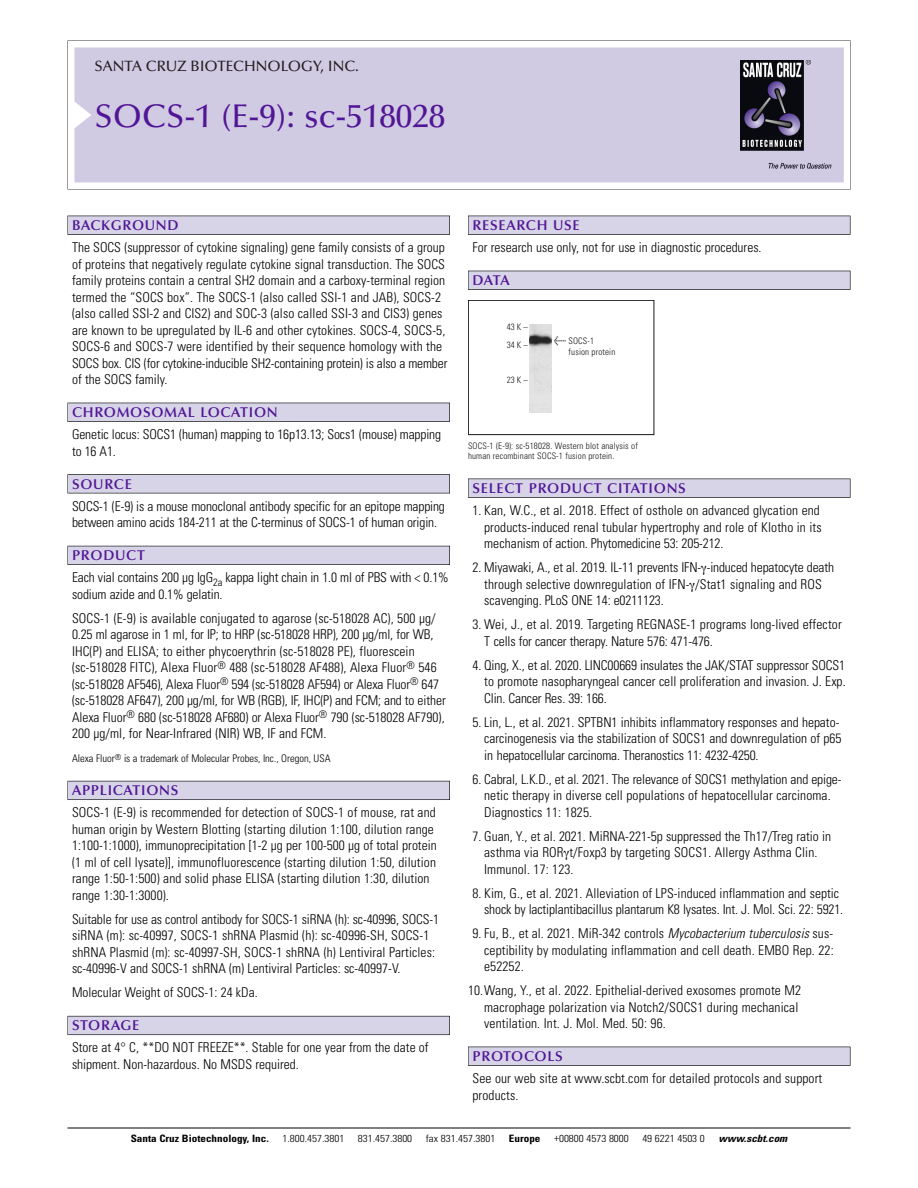
<style>
.page{position:relative;width:918px;height:1188px;background:#fff}
.page>*{position:absolute;margin:0;border:0;box-sizing:border-box;transform-origin:0 0}
.t1{font:500 33px "Optima";color:#511695}
.t2{font:500 15px "Optima";color:#231f20}
.t3{font:600 14.25px "Optima";letter-spacing:.05em;color:#511695}
.t4{font:300 condensed 13.5px/16.5px "Univers";letter-spacing:.005em;color:#000}
.t5{font:300 condensed 10.5px "Univers";color:#000}
.t6{font:300 condensed 10.2px "Univers";color:#000;scale:1.1 1}
.t7{font:700 condensed 10.2px "Univers";color:#000;scale:1.1 1}
.t8{font:italic 700 condensed 10.2px "Univers";color:#000;scale:1.1 1}
.t9{font:300 condensed 9px/10.5px "Univers";letter-spacing:.015em;color:#191919}
.s1{font-family:"Meta Plus";font-weight:400;font-stretch:normal;font-size:10.5px}
.s2{font-style:italic}
</style>
<div class="page">
<svg style="left:68px;top:40px;width:783px;height:149px"></svg>
<div style="left:74px;top:47px;width:770px;height:135px;background:#d1cae3"></div>
<img style="left:741px;top:60px;width:90px;height:108px">
<div style="left:68px;top:216px;width:382px;height:19px;background:#535256"></div>
<div style="left:68px;top:216px;width:381px;height:18px;background:#d7d4e8"></div>
<div style="left:68px;top:403px;width:382px;height:19px;background:#525156"></div>
<div style="left:68px;top:403px;width:381px;height:18px;background:#d7d4e8"></div>
<div style="left:68px;top:474px;width:382px;height:19px;background:#545357"></div>
<div style="left:68px;top:475px;width:381px;height:18px;background:#d7d4e8"></div>
<div style="left:68px;top:546px;width:382px;height:19px;background:#535259"></div>
<div style="left:68px;top:546px;width:381px;height:18px;background:#d7d4e8"></div>
<div style="left:68px;top:781px;width:382px;height:19px;background:#595860"></div>
<div style="left:68px;top:781px;width:381px;height:18px;background:#d7d4e8"></div>
<div style="left:68px;top:1016px;width:382px;height:19px;background:#64626c"></div>
<div style="left:68px;top:1016px;width:381px;height:18px;background:#d7d4e8"></div>
<div style="left:468px;top:216px;width:382px;height:19px;background:#535256"></div>
<div style="left:468px;top:216px;width:382px;height:18px;background:#d7d4e8"></div>
<div style="left:468px;top:271px;width:382px;height:19px;background:#525156"></div>
<div style="left:468px;top:271px;width:382px;height:18px;background:#d7d4e8"></div>
<div style="left:468px;top:479px;width:382px;height:19px;background:#545457"></div>
<div style="left:468px;top:479px;width:382px;height:18px;background:#d7d4e8"></div>
<div style="left:468px;top:1047px;width:382px;height:19px;background:#535256"></div>
<div style="left:468px;top:1047px;width:382px;height:18px;background:#d7d4e8"></div>
<hr style="left:68px;top:1128px;width:782px;height:1px;background:#000">
<div style="left:468px;top:300px;width:186px;height:135px;border:1px solid #191919"></div>
<img style="left:529px;top:324px;width:23px;height:88px">
<p class="t2" style="left:94px;top:60px;width:266px">SANTA CRUZ BIOTECHNOLOGY, INC.</p>
<p class="t1" style="left:94px;top:102px;width:352px">SOCS-1 (E-9): sc-518028</p>
<p class="t3" style="left:72px;top:219px;width:108px">BACKGROUND</p>
<p class="t4" style="left:72px;top:240px;width:377px">The SOCS (suppressor of cytokine signaling) gene family consists of a group of proteins that negatively regulate cytokine signal transduction. The SOCS family proteins contain a central SH2 domain and a carboxy-terminal region termed the “SOCS box”. The SOCS-1 (also called SSI-1 and JAB), SOCS-2 (also called SSI-2 and CIS2) and SOC-3 (also called SSI-3 and CIS3) genes are known to be upregulated by IL-6 and other cytokines. SOCS-4, SOCS-5, SOCS-6 and SOCS-7 were identified by their sequence homology with the SOCS box. CIS (for cytokine-inducible SH2-containing protein) is also a member of the SOCS family.</p>
<p class="t3" style="left:72px;top:406px;width:207px">CHROMOSOMAL LOCATION</p>
<p class="t4" style="left:72px;top:427px;width:371px">Genetic locus: SOCS1 (human) mapping to 16p13.13; Socs1 (mouse) mapping to 16 A1.</p>
<p class="t3" style="left:72px;top:478px;width:61px">SOURCE</p>
<p class="t4" style="left:72px;top:499px;width:374px">SOCS-1 (E-9) is a mouse monoclonal antibody specific for an epitope mapping between amino acids 184-211 at the C-terminus of SOCS-1 of human origin.</p>
<p class="t3" style="left:72px;top:549px;width:74px">PRODUCT</p>
<p class="t4" style="left:72px;top:571px;width:378px">Each vial contains 200 µg IgG<sub>2a</sub> kappa light chain in 1.0 ml of PBS with &lt; 0.1% sodium azide and 0.1% gelatin.</p>
<p class="t4" style="left:72px;top:611px;width:375px">SOCS-1 (E-9) is available conjugated to agarose (sc-518028 AC), 500 µg/ 0.25 ml agarose in 1 ml, for IP; to HRP (sc-518028 HRP), 200 µg/ml, for WB, IHC(P) and ELISA; to either phycoerythrin (sc-518028 PE), fluorescein (sc-518028 FITC), Alexa Fluor<sup>®</sup> 488 (sc-518028 AF488), Alexa Fluor<sup>®</sup> 546 (sc-518028 AF546), Alexa Fluor<sup>®</sup> 594 (sc-518028 AF594) or Alexa Fluor<sup>®</sup> 647 (sc-518028 AF647), 200 µg/ml, for WB (RGB), IF, IHC(P) and FCM; and to either Alexa Fluor<sup>®</sup> 680 (sc-518028 AF680) or Alexa Fluor<sup>®</sup> 790 (sc-518028 AF790), 200 µg/ml, for Near-Infrared (NIR) WB, IF and FCM.</p>
<p class="t5" style="left:72px;top:755px;width:260px">Alexa Fluor<sup>®</sup> is a trademark of Molecular Probes, Inc., Oregon, USA</p>
<p class="t3" style="left:72px;top:784px;width:108px">APPLICATIONS</p>
<p class="t4" style="left:72px;top:806px;width:366px">SOCS-1 (E-9) is recommended for detection of SOCS-1 of mouse, rat and human origin by Western Blotting (starting dilution 1:100, dilution range 1:100-1:1000), immunoprecipitation [1-2 µg per 100-500 µg of total protein (1 ml of cell lysate)], immunofluorescence (starting dilution 1:50, dilution range 1:50-1:500) and solid phase ELISA (starting dilution 1:30, dilution range 1:30-1:3000).</p>
<p class="t4" style="left:72px;top:912px;width:369px">Suitable for use as control antibody for SOCS-1 siRNA (h): sc-40996, SOCS-1 siRNA (m): sc-40997, SOCS-1 shRNA Plasmid (h): sc-40996-SH, SOCS-1 shRNA Plasmid (m): sc-40997-SH, SOCS-1 shRNA (h) Lentiviral Particles: sc-40996-V and SOCS-1 shRNA (m) Lentiviral Particles: sc-40997-V.</p>
<p class="t4" style="left:72px;top:986px;width:187px">Molecular Weight of SOCS-1: 24 kDa.</p>
<p class="t3" style="left:72px;top:1020px;width:69px">STORAGE</p>
<p class="t4" style="left:72px;top:1041px;width:358px">Store at 4° C, **DO NOT FREEZE**. Stable for one year from the date of shipment. Non-hazardous. No MSDS required.</p>
<p class="t3" style="left:473px;top:219px;width:109px">RESEARCH USE</p>
<p class="t4" style="left:473px;top:240px;width:291px">For research use only, not for use in diagnostic procedures.</p>
<p class="t3" style="left:473px;top:274px;width:39px">DATA</p>
<p class="t9" style="left:507px;top:319px;width:22px;line-height:18px">43K–<br>34K–</p>
<p class="t9" style="left:507px;top:375px;width:22px">23K–</p>
<p class="t9" style="left:569px;top:336px;width:48px;text-indent:-15px"><span class="s1">&lt;</span> SOCS-1 fusion protein</p>
<p class="t9" style="left:468px;top:441px;width:171px">SOCS-1 (E-9): sc-518028. Western blot analysis of human recombinant SOCS-1 fusion protein.</p>
<p class="t3" style="left:473px;top:482px;width:215px">SELECT PRODUCT CITATIONS</p>
<p class="t4" style="left:484px;top:503px;width:339px;text-indent:-12px">1. Kan, W.C., et al. 2018. Effect of osthole on advanced glycation end products-induced renal tubular hypertrophy and role of Klotho in its mechanism of action. Phytomedicine 53: 205-212.</p>
<p class="t4" style="left:484px;top:560px;width:351px;text-indent:-12px">2. Miyawaki, A., et al. 2019. IL-11 prevents IFN- -induced hepatocyte death through selective downregulation of IFN- /Stat1 signaling and ROS scavenging. PLoS ONE 14: e0211123.</p>
<p class="t4" style="left:484px;top:617px;width:359px;text-indent:-12px">3. Wei, J., et al. 2019. Targeting REGNASE-1 programs long-lived effector<br>T cells for cancer therapy. Nature 576: 471-476.</p>
<p class="t4" style="left:484px;top:658px;width:363px;text-align:justify;text-indent:-12px">4. Qing, X., et al. 2020. LINC00669 insulates the JAK/STAT suppressor SOCS1 to promote nasopharyngeal cancer cell proliferation and invasion. J. Exp.<br>Clin. Cancer Res. 39: 166.</p>
<p class="t4" style="left:484px;top:715px;width:359px;text-indent:-12px">5. Lin, L., et al. 2021. SPTBN1 inhibits inflammatory responses and hepato&shy;carcinogenesis via the stabilization of SOCS1 and downregulation of p65 in hepatocellular carcinoma. Theranostics 11: 4232-4250.</p>
<p class="t4" style="left:484px;top:772px;width:359px;text-indent:-12px">6. Cabral, L.K.D., et al. 2021. The relevance of SOCS1 methylation and epige&shy;netic therapy in diverse cell populations of hepatocellular carcinoma.<br>Diagnostics 11: 1825.</p>
<p class="t4" style="left:484px;top:829px;width:348px;text-indent:-12px">7. Guan, Y., et al. 2021. MiRNA-221-5p suppressed the Th17/Treg ratio in asthma via ROR t/Foxp3 by targeting SOCS1. Allergy Asthma Clin.<br>Immunol. 17: 123.</p>
<p class="t4" style="left:484px;top:886px;width:361px;text-indent:-12px">8. Kim, G., et al. 2021. Alleviation of LPS-induced inflammation and septic shock by lactiplantibacillus plantarum K8 lysates. Int. J. Mol. Sci. 22: 5921.</p>
<p class="t4" style="left:484px;top:926px;width:351px;text-align:justify;text-indent:-12px">9. Fu, B., et al. 2021. MiR-342 controls <span class="s2">Mycobacterium tuberculosis</span> sus&shy;ceptibility by modulating inflammation and cell death. EMBO Rep. 22: e52252.</p>
<p class="t4" style="left:484px;top:983px;width:318px;text-indent:-16px">10.Wang, Y., et al. 2022. Epithelial-derived exosomes promote M2 macrophage polarization via Notch2/SOCS1 during mechanical ventilation. Int. J. Mol. Med. 50: 96.</p>
<p class="t3" style="left:473px;top:1050px;width:92px">PROTOCOLS</p>
<p class="t4" style="left:473px;top:1071px;width:351px">See our web site at www.scbt.com for detailed protocols and support products.</p>
<p class="t7" style="left:131px;top:1135px;width:127px">Santa Cruz Biotechnology, Inc.</p>
<p class="t6" style="left:282px;top:1135px;width:58px">1.800.457.3801</p>
<p class="t6" style="left:358px;top:1135px;width:51px">831.457.3800</p>
<p class="t6" style="left:426px;top:1135px;width:65px">fax 831.457.3801</p>
<p class="t7" style="left:509px;top:1135px;width:30px">Europe</p>
<p class="t6" style="left:554px;top:1135px;width:69px">+00800 4573 8000</p>
<p class="t6" style="left:642px;top:1135px;width:58px">49 6221 4503 0</p>
<p class="t8" style="left:719px;top:1135px;width:66px">www.scbt.com</p>
</div>
